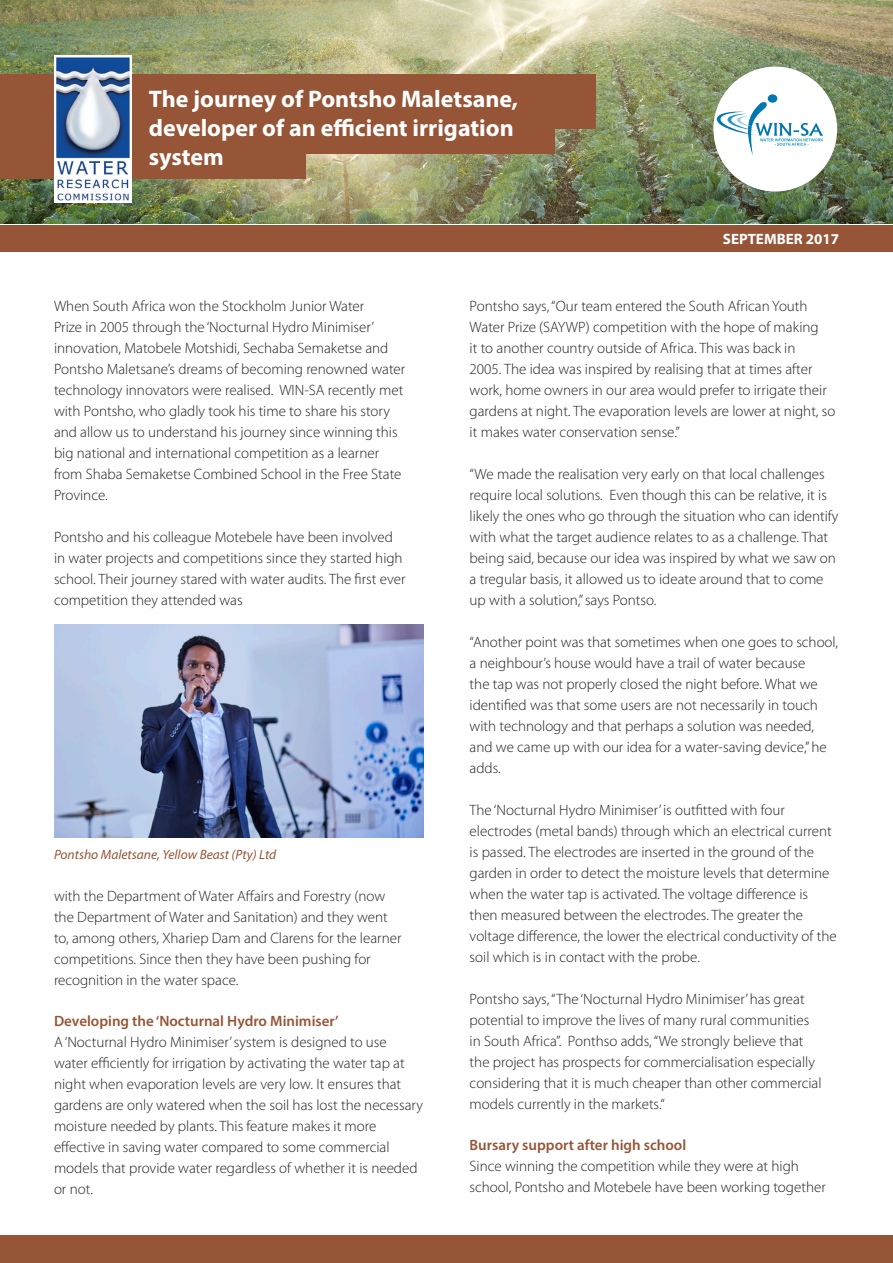
<style>
.page{position:relative;width:893px;height:1263px;background:#fff}
.page>*{position:absolute;margin:0;border:0;box-sizing:border-box;transform-origin:0 0}
.t1{font:700 24px "Myriad Pro";color:#fff}
.body_text{font:300 15px/21px "Myriad Pro";color:#231f20}
.SUBHEADING{font:600 15px "Myriad Pro";color:#955536}
.t2{font:700 15px "Myriad Pro";color:#fff}
.t3{font:italic 13.5px "Myriad Pro";color:#955536}
</style>
<div class="page">
<img style="left:0;top:0;width:893px;height:223px">
<div style="left:0;top:226px;width:893px;height:26px;background:#955536"></div>
<div style="left:713px;top:67px;width:124px;height:125px;background:#fff;border-radius:50%"></div>
<div style="left:768px;top:94px;width:9px;height:9px;background:#0077af;border-radius:50%"></div>
<svg style="left:712px;top:99px;width:111px;height:56px"></svg>
<div style="left:0;top:74px;width:595px;height:55px;background:#955536"></div>
<div style="left:0;top:119px;width:554px;height:34px;background:#955536"></div>
<div style="left:0;top:1235px;width:893px;height:28px;background:#955536"></div>
<div style="left:0;top:144px;width:305px;height:34px;background:#955536"></div>
<img style="left:54px;top:56px;width:78px;height:146px">
<img style="left:54px;top:624px;width:369px;height:214px">
<p class="t1" style="left:149px;top:83px;width:371px">The journey of Pontsho Maletsane,</p>
<p class="t1" style="left:149px;top:112px;width:366px">developer of an efficient irrigation</p>
<p class="t1" style="left:149px;top:141px;width:77px">system</p>
<p class="t2" style="left:723px;top:229px;width:118px">SEPTEMBER 2017</p>
<p class="body_text" style="left:54px;top:295px;width:353px">When South Africa won the Stockholm Junior Water<br>Prize in 2005 through the ‘Nocturnal Hydro Minimiser’ innovation, Matobele Motshidi, Sechaba Semaketse and Pontsho Maletsane’s dreams of becoming renowned water technology innovators were realised. WIN-SA recently met with Pontsho, who gladly took his time to share his story and allow us to understand his journey since winning this big national and international competition as a learner from Shaba Semaketse Combined School in the Free State Province.</p>
<p class="body_text" style="left:54px;top:526px;width:353px">Pontsho and his colleague Motebele have been involved in water projects and competitions since they started high school. Their journey stared with water audits. The first ever competition they attended was</p>
<p class="t3" style="left:54px;top:846px;width:224px">Pontsho Maletsane, Yellow Beast (Pty) Ltd</p>
<p class="body_text" style="left:54px;top:885px;width:349px">with the Department of Water Affairs and Forestry (now the Department of Water and Sanitation) and they went to, among others, Xhariep Dam and Clarens for the learner competitions. Since then they have been pushing for recognition in the water space.</p>
<p class="SUBHEADING" style="left:54px;top:1011px;width:286px">Developing the ‘Nocturnal Hydro Minimiser’</p>
<p class="body_text" style="left:54px;top:1031px;width:371px">A ‘Nocturnal Hydro Minimiser’ system is designed to use water efficiently for irrigation by activating the water tap at night when evaporation levels are very low. It ensures that gardens are only watered when the soil has lost the necessary moisture needed by plants. This feature makes it more effective in saving water compared to some commercial models that provide water regardless of whether it is needed or not.</p>
<p class="body_text" style="left:470px;top:295px;width:367px">Pontsho says, “Our team entered the South African Youth Water Prize (SAYWP) competition with the hope of making<br>it to another country outside of Africa. This was back in<br>2005. The idea was inspired by realising that at times after work, home owners in our area would prefer to irrigate their gardens at night. The evaporation levels are lower at night, so it makes water conservation sense.”</p>
<p class="body_text" style="left:470px;top:463px;width:370px">“We made the realisation very early on that local challenges require local solutions. Even though this can be relative, it is likely the ones who go through the situation who can identify with what the target audience relates to as a challenge. That being said, because our idea was inspired by what we saw on a tregular basis, it allowed us to ideate around that to come up with a solution,” says Pontso.</p>
<p class="body_text" style="left:470px;top:631px;width:370px">“Another point was that sometimes when one goes to school, a neighbour’s house would have a trail of water because<br>the tap was not properly closed the night before. What we identified was that some users are not necessarily in touch with technology and that perhaps a solution was needed, and we came up with our idea for a water-saving device,” he adds.</p>
<p class="body_text" style="left:470px;top:799px;width:369px">The ‘Nocturnal Hydro Minimiser’ is outfitted with four electrodes (metal bands) through which an electrical current is passed. The electrodes are inserted in the ground of the garden in order to detect the moisture levels that determine when the water tap is activated. The voltage difference is then measured between the electrodes. The greater the voltage difference, the lower the electrical conductivity of the soil which is in contact with the probe.</p>
<p class="body_text" style="left:470px;top:988px;width:353px">Pontsho says, “The ‘Nocturnal Hydro Minimiser’ has great potential to improve the lives of many rural communities in South Africa”. Ponthso adds, “We strongly believe that the project has prospects for commercialisation especially considering that it is much cheaper than other commercial models currently in the markets.“</p>
<p class="SUBHEADING" style="left:470px;top:1136px;width:218px">Bursary support after high school</p>
<p class="body_text" style="left:470px;top:1156px;width:358px">Since winning the competition while they were at high school, Pontsho and Motebele have been working together</p>
</div>
